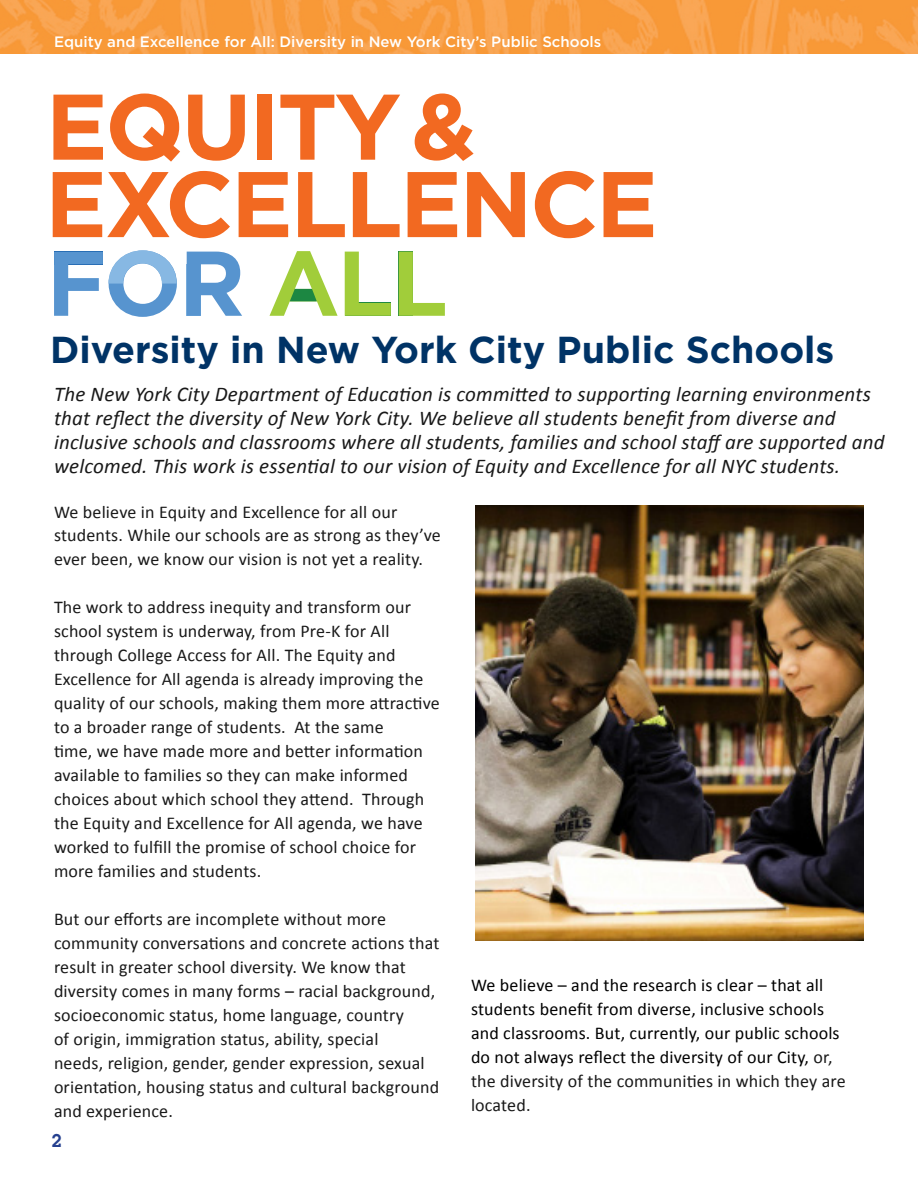
<style>
.page{position:relative;width:918px;height:1188px;background:#fff}
.page>*{position:absolute;margin:0;border:0;box-sizing:border-box;transform-origin:0 0}
.t1{font:700 93px/77.4px "Gotham";letter-spacing:-.03em;color:#f26921}
.t2{font:700 91.65px "Gotham";letter-spacing:-.03em;color:#5794cf}
.t3{font:700 37.5px "Gotham";color:#036}
.t4{font:italic 21px/24px "Calibri";letter-spacing:.01em;color:#191919}
.t5{font:18px/24px "Calibri";letter-spacing:.01em;color:#191919}
.t6{font:18px/24px "Calibri";letter-spacing:.01em;color:#000}
.t7{font:600 18px "Lubalin Graph Std";color:#25408f}
.t8{font:500 15px "Gotham";color:#fff}
.s1{color:#a1cd3a}
.s2{color:#191919}
</style>
<div class="page">
<img style="left:0;top:0;width:918px;height:54px">
<div style="left:399px;top:251px;width:14px;height:65px;background:#1c8742"></div>
<div style="left:187px;top:264px;width:14px;height:52px;background:#87b8e3"></div>
<div style="left:54px;top:251px;width:49px;height:13px;background:#0854a3"></div>
<div style="left:345px;top:303px;width:46px;height:13px;background:#1c8742"></div>
<svg style="left:108px;top:250px;width:69px;height:34px"></svg>
<svg style="left:290px;top:289px;width:27px;height:12px"></svg>
<img style="left:475px;top:505px;width:389px;height:436px">
<p class="t8" style="left:54px;top:33px;width:549px">Equity and Excellence for All: Diversity in New York City’s Public Schools</p>
<h1 class="t1" style="left:45px;top:86px;width:615px">EQUITY &amp;<br>EXCELLENCE</h1>
<h2 class="t2" style="left:46px;top:230px;width:403px">FOR <span class="s1">ALL</span></h2>
<h2 class="t3" style="left:50px;top:328px;width:786px">Diversity in New York City Public Schools</h2>
<p class="t4" style="left:54px;top:381px;width:832px">The New York City Department of Education is committed to supporting learning environments that reflect the diversity of New York City. We believe all students benefit from diverse and inclusive schools and classrooms where all students, families and school staff are supported and welcomed. This work is essential to our vision of Equity and Excellence for all NYC students.</p>
<p class="t5" style="left:54px;top:500px;width:388px">We believe in Equity and Excellence for all our students. While our schools are as strong as they’ve ever been, we know our vision is not yet a reality.</p>
<p class="t5" style="left:54px;top:596px;width:371px">The work to address inequity and transform our school system is underway, from Pre-K for All through College Access for All. The Equity and Excellence for All agenda is already improving the</p>
<p class="t5" style="left:54px;top:692px;width:387px">quality of our schools, making them more attractive</p>
<p class="t5" style="left:54px;top:716px;width:331px">to a broader range of students. At the same</p>
<p class="t5" style="left:54px;top:740px;width:371px">time, we have made more and better information</p>
<p class="t5" style="left:54px;top:764px;width:356px">available to families so they can make informed</p>
<p class="t5" style="left:54px;top:788px;width:372px">choices about which school they attend. Through</p>
<p class="t5" style="left:54px;top:812px;width:370px">the Equity and Excellence for All agenda, we have</p>
<p class="t5" style="left:54px;top:836px;width:364px">worked to fulfill the promise of school choice for</p>
<p class="t5" style="left:54px;top:860px;width:209px">more families and students.</p>
<p class="t5" style="left:54px;top:908px;width:387px">But our efforts are incomplete without more community conversations and concrete actions that</p>
<p class="t5" style="left:54px;top:955px;width:383px">result in greater school diversity. We know that diversity comes in many forms – racial background, socioeconomic status, home language, country</p>
<p class="t5" style="left:54px;top:1027px;width:326px">of origin, immigration status, ability, special</p>
<p class="t5" style="left:54px;top:1051px;width:372px">needs, religion, gender, gender expression, sexual</p>
<p class="t5" style="left:54px;top:1075px;width:387px">orientation, housing status and cultural background</p>
<p class="t5" style="left:54px;top:1099px;width:120px">and experience.</p>
<p class="t6" style="left:471px;top:973px;width:354px">We believe <span class="s2">–</span> and the research is clear <span class="s2">–</span> that all</p>
<p class="t6" style="left:471px;top:997px;width:355px">students benefit from diverse, inclusive schools</p>
<p class="t6" style="left:471px;top:1021px;width:376px">and classrooms. But, currently, our public schools do not always reflect the diversity of our City, <span class="s2">or, the diversity of the communities in which they are</span></p>
<p class="t5" style="left:471px;top:1093px;width:61px">located.</p>
<p class="t7" style="left:51px;top:1129px;width:12px">2</p>
</div>
